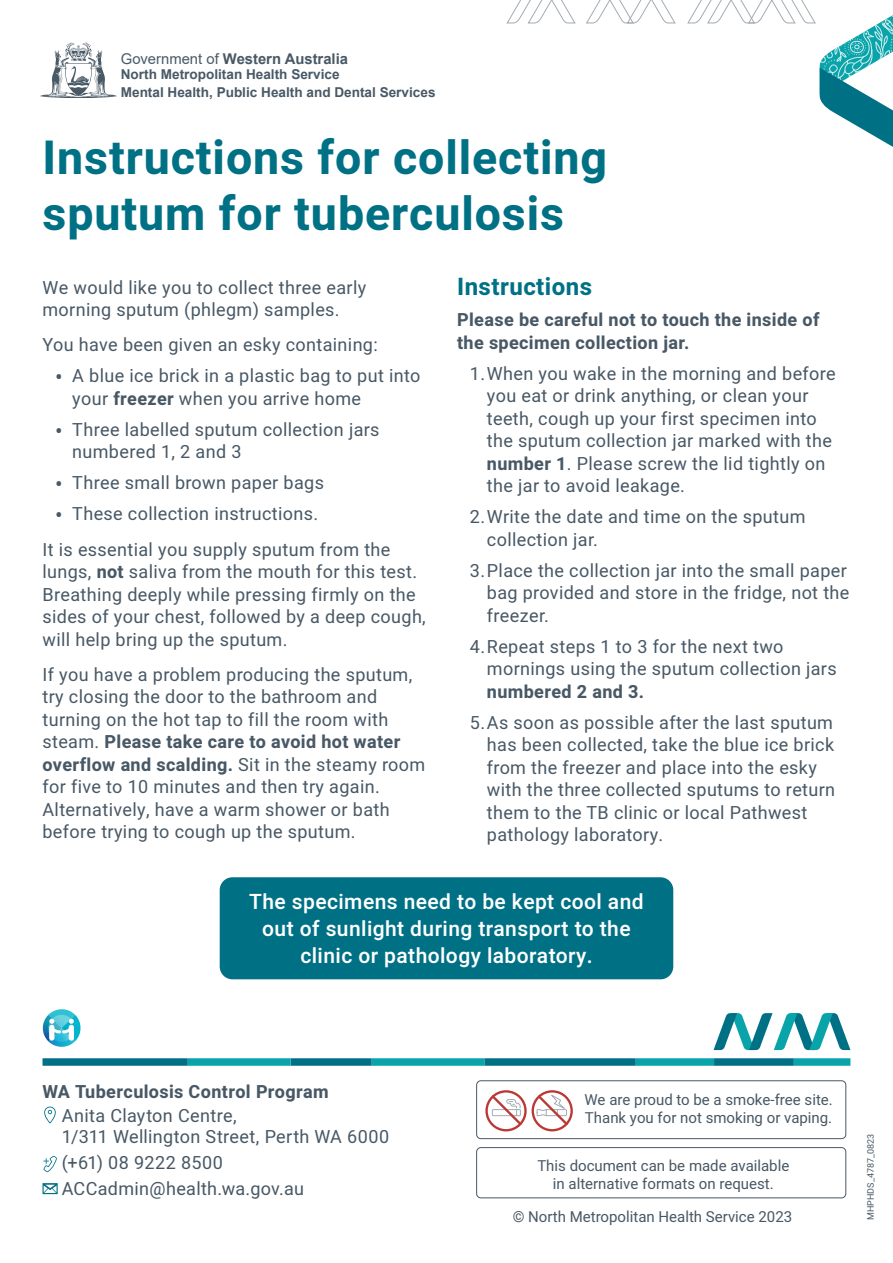
<style>
.page{position:relative;width:893px;height:1263px;background:#fff}
.page>*{position:absolute;margin:0;border:0;box-sizing:border-box;transform-origin:0 0}
.t1{font:700 46.5px/55.8px "Heebo";letter-spacing:.02em;color:#007185}
.t2{font:700 24px "Heebo";letter-spacing:.02em;color:#007185}
.t3{font:500 21px/27px "Heebo";letter-spacing:.02em;color:#fff;text-align:center}
.t4{font:18px/22.5px "Heebo";letter-spacing:.02em;color:#485865}
.t5{font:700 18px/22.5px "Heebo";letter-spacing:.02em;color:#485865}
.t6{font:15px/18px "Heebo";color:#485865}
.t7{font:700 14.85px "Arial";color:#495966}
.t8{font:700 13.65px "Arial";color:#495966}
.t9{font:9px "Heebo";color:#485865}
.s1{font-weight:400}
.s2{font-weight:700}
.s3{font-size:22.5px}
</style>
<div class="page">
<svg style="left:40px;top:42px;width:77px;height:56px"></svg>
<svg style="left:506px;top:0;width:70px;height:24px"></svg>
<svg style="left:586px;top:0;width:90px;height:24px"></svg>
<svg style="left:687px;top:0;width:206px;height:147px"></svg>
<div style="left:220px;top:877px;width:453px;height:102px;background:#007185;border-radius:13px"></div>
<svg style="left:713px;top:1013px;width:137px;height:37px"></svg>
<svg style="left:43px;top:1156px;width:14px;height:16px"></svg>
<svg style="left:44px;top:1106px;width:12px;height:17px"></svg>
<div style="left:794px;top:1058px;width:56px;height:8px;background:#09a4aa"></div>
<div style="left:714px;top:1058px;width:80px;height:8px;background:#007185"></div>
<div style="left:636px;top:1058px;width:78px;height:8px;background:#09a4aa"></div>
<div style="left:484px;top:1058px;width:152px;height:8px;background:#007185"></div>
<div style="left:372px;top:1058px;width:112px;height:8px;background:#09a4aa"></div>
<div style="left:291px;top:1058px;width:81px;height:8px;background:#007185"></div>
<div style="left:188px;top:1058px;width:103px;height:8px;background:#09a4aa"></div>
<div style="left:43px;top:1058px;width:145px;height:8px;background:#007185"></div>
<div style="left:476px;top:1080px;width:370px;height:59px;border:1px solid #485865;border-radius:4px"></div>
<div style="left:485px;top:1090px;width:42px;height:41px;border:2px solid #bc3835;border-radius:50%"></div>
<svg style="left:490px;top:1093px;width:34px;height:34px"></svg>
<div style="left:532px;top:1090px;width:41px;height:41px;border:2px solid #bc3835;border-radius:50%"></div>
<svg style="left:536px;top:1091px;width:34px;height:36px"></svg>
<svg style="left:43px;top:1183px;width:15px;height:11px"></svg>
<div style="left:476px;top:1147px;width:370px;height:51px;border:1px solid #485865;border-radius:4px"></div>
<svg style="left:43px;top:1009px;width:38px;height:38px"></svg>
<p class="t7" style="left:121px;top:49px;width:229px"><span class="s1">Government of</span> Western Australia</p>
<p class="t8" style="left:121px;top:65px;width:220px">North Metropolitan Health Service</p>
<p class="t8" style="left:121px;top:83px;width:316px">Mental Health, Public Health and Dental Services</p>
<h1 class="t1" style="left:43px;top:131px;width:566px">Instructions for collecting sputum for tuberculosis</h1>
<h2 class="t2" style="left:457px;top:270px;width:137px">Instructions</h2>
<p class="t5" style="left:457px;top:309px;width:364px">Please be careful not to touch the inside of the specimen collection jar.</p>
<p class="t4" style="left:487px;top:362px;width:350px;text-indent:-17px">1.When you wake in the morning and before you eat or drink anything, or clean your teeth, cough up your first specimen into the sputum collection jar marked with the <span class="s2">number 1</span>. Please screw the lid tightly on the jar to avoid leakage.</p>
<p class="t4" style="left:487px;top:506px;width:320px;text-indent:-17px">2.Write the date and time on the sputum collection jar.</p>
<p class="t4" style="left:487px;top:559px;width:364px;text-indent:-17px">3.Place the collection jar into the small paper bag provided and store in the fridge, not the freezer.</p>
<p class="t4" style="left:487px;top:635px;width:351px;text-indent:-17px">4.Repeat steps 1 to 3 for the next two mornings using the sputum collection jars</p>
<p class="t5" style="left:487px;top:681px;width:159px">numbered 2 and 3.</p>
<p class="t4" style="left:487px;top:711px;width:350px;text-indent:-17px">5.As soon as possible after the last sputum has been collected, take the blue ice brick from the freezer and place into the esky with the three collected sputums to return them to the TB clinic or local Pathwest pathology laboratory.</p>
<p class="t4" style="left:43px;top:276px;width:325px">We would like you to collect three early morning sputum (phlegm) samples.</p>
<p class="t4" style="left:43px;top:334px;width:337px">You have been given an esky containing:</p>
<p class="t4" style="left:72px;top:365px;width:350px;text-indent:-17px"><span class="s3">•</span> A blue ice brick in a plastic bag to put into your <span class="s2">freezer</span> when you arrive home</p>
<p class="t4" style="left:72px;top:418px;width:309px;text-indent:-17px"><span class="s3">•</span> Three labelled sputum collection jars numbered 1, 2 and 3</p>
<p class="t4" style="left:55px;top:472px;width:270px"><span class="s3">•</span> Three small brown paper bags</p>
<p class="t4" style="left:43px;top:496px;width:349px;line-height:35.2px;text-indent:13px"><span class="s3">•</span> These collection instructions.<br>It is essential you supply sputum from the</p>
<p class="t4" style="left:42px;top:560px;width:385px">lungs, <span class="s2">not</span> saliva from the mouth for this test.<br>Breathing deeply while pressing firmly on the sides of your chest, followed by a deep cough, will help bring up the sputum.</p>
<p class="t4" style="left:42px;top:663px;width:384px">If you have a problem producing the sputum, try closing the door to the bathroom and turning on the hot tap to fill the room with steam. <span class="s2">Please take care to avoid hot water overflow and scalding.</span> Sit in the steamy room for five to 10 minutes and then try again.<br>Alternatively, have a warm shower or bath before trying to cough up the sputum.</p>
<p class="t3" style="left:249px;top:888px;width:396px">The specimens need to be kept cool and out of sunlight during transport to the clinic or pathology laboratory.</p>
<p class="t5" style="left:43px;top:1081px;width:288px">WA Tuberculosis Control Program</p>
<p class="t4" style="left:62px;top:1104px;width:329px;line-height:21.6px">Anita Clayton Centre,<br>1/311 Wellington Street, Perth WA 6000</p>
<p class="t4" style="left:62px;top:1150px;width:244px;line-height:25.8px">(+61) 08 9222 8500<br>ACCadmin@health.wa.gov.au</p>
<p class="t6" style="left:584px;top:1091px;width:250px">We are proud to be a smoke-free site.<br>Thank you for not smoking or vaping.</p>
<p class="t6" style="left:537px;top:1156px;width:253px;text-align:center">This document can be made available in alternative formats on request.</p>
<p class="t6" style="left:513px;top:1207px;width:281px">© North Metropolitan Health Service 2023</p>
<p class="t9" style="left:864px;top:1220px;width:88px;rotate:-90deg">MHPHDS_4787_0823</p>
</div>
